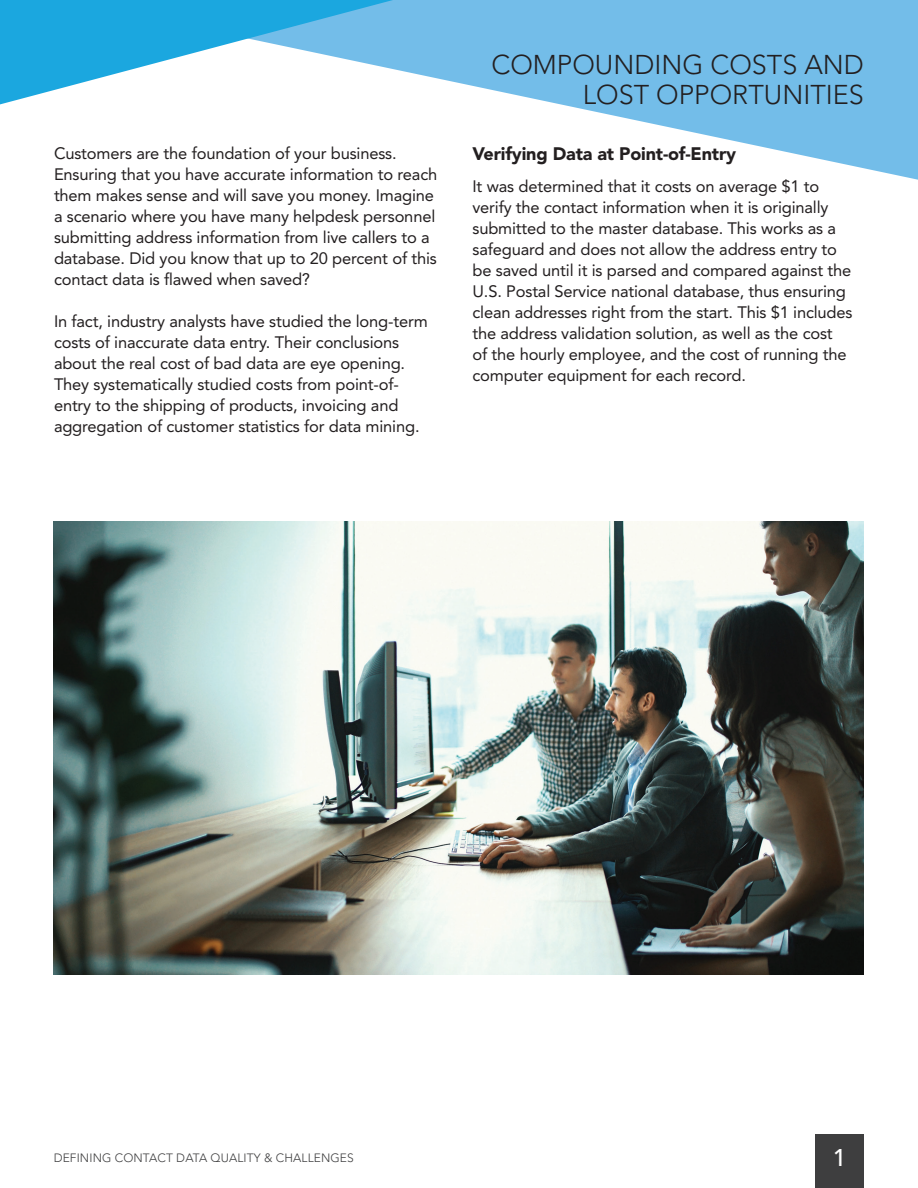
<style>
.page{position:relative;width:918px;height:1188px;background:#fff}
.page>*{position:absolute;margin:0;border:0;box-sizing:border-box;transform-origin:0 0}
.t1{font:300 27px/30px "Avenir LT Std";color:#231f20;text-align:right}
.t2{font:500 24px "Avenir LT Std";color:#fff}
.t3{font:900 18px "Avenir LT Std";letter-spacing:-.01em;color:#231f20}
.t4{font:16.5px/21px "Avenir LT Std";letter-spacing:-.01em;color:#231f20}
.t5{font:300 12px "Avenir LT Std";letter-spacing:.01em;color:#3e3e3f}
</style>
<div class="page">
<svg style="left:393px;top:0;width:525px;height:180px;fill:#73bde9"></svg>
<svg style="left:0;top:0;width:393px;height:104px"></svg>
<div style="left:815px;top:1134px;width:49px;height:54px;background:#3e3e3f"></div>
<img style="left:54px;top:522px;width:810px;height:452px">
<p class="t4" style="left:54px;top:143px;width:385px">Customers are the foundation of your business.<br>Ensuring that you have accurate information to reach them makes sense and will save you money. Imagine a scenario where you have many helpdesk personnel submitting address information from live callers to a database. Did you know that up to 20 percent of this contact data is flawed when saved?</p>
<p class="t4" style="left:54px;top:311px;width:375px">In fact, industry analysts have studied the long-term costs of inaccurate data entry. Their conclusions about the real cost of bad data are eye opening.<br>They systematically studied costs from point-of&shy;entry to the shipping of products, invoicing and aggregation of customer statistics for data mining.</p>
<h1 class="t1" style="left:491px;top:50px;width:374px">COMPOUNDING COSTS AND<br>LOST OPPORTUNITIES</h1>
<p class="t3" style="left:472px;top:143px;width:265px">Verifying Data at Point-of-Entry</p>
<p class="t4" style="left:472px;top:176px;width:382px">It was determined that it costs on average $1 to verify the contact information when it is originally submitted to the master database. This works as a safeguard and does not allow the address entry to be saved until it is parsed and compared against the U.S. Postal Service national database, thus ensuring clean addresses right from the start. This $1 includes the address validation solution, as well as the cost<br>of the hourly employee, and the cost of running the computer equipment for each record.</p>
<p class="t5" style="left:54px;top:1151px;width:302px">DEFINING CONTACT DATA QUALITY &amp; CHALLENGES</p>
<h2 class="t2" style="left:833px;top:1144px;width:15px">1</h2>
</div>
